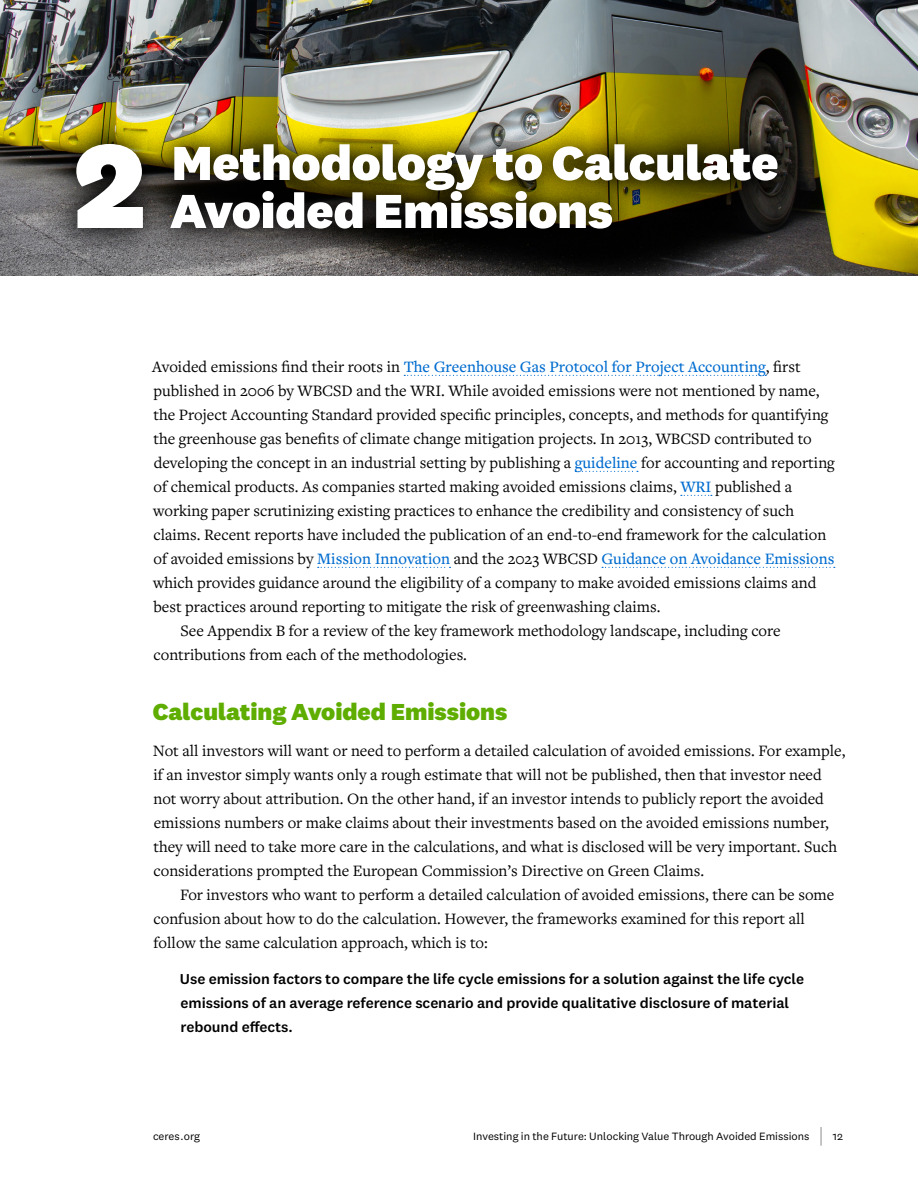
<style>
.page{position:relative;width:918px;height:1188px;background:#fff}
.page>*{position:absolute;margin:0;border:0;box-sizing:border-box;transform-origin:0 0}
.Head_A___Drop{font:800 123.6px "National 2";color:#fff}
.Head_A___Drop-2{font:800 49.5px/48px "National 2";letter-spacing:-.005em;color:#fff}
.Head_C{font:800 24px "National 2";color:#5ead00}
.Body___1st{font:16.5px/24px "Freight Text Pro";color:#000}
.Body{font:16.5px/24px "Freight Text Pro";color:#000}
.Numbered_List{font:500 14.85px/24px "National 2";letter-spacing:-.005em;color:#000}
.t1{font:semi-expanded 10.95px "National 2";color:#000}
.s1{font-weight:500;color:#006ccf}
.s2{font-size:22.05px}
</style>
<div class="page">
<img style="left:0;top:0;width:918px;height:276px">
<svg style="left:404px;top:375px;width:362px;height:1px"></svg>
<svg style="left:575px;top:471px;width:63px;height:1px"></svg>
<svg style="left:681px;top:495px;width:31px;height:1px"></svg>
<svg style="left:318px;top:567px;width:133px;height:1px"></svg>
<svg style="left:602px;top:567px;width:233px;height:1px"></svg>
<svg style="left:46px;top:113px;width:763px;height:146px;background:#4e481e"></svg>
<p class="Head_A___Drop" style="left:74px;top:108px;width:73px">2</p>
<p class="Head_A___Drop-2" style="left:170px;top:138px;width:610px">Methodology to Calculate<br>Avoided Emissions</p>
<p class="Body___1st" style="left:152px;top:354px;width:684px">Avoided emissions find their roots in <span class="s1">The Greenhouse Gas Protocol for Project Accounting</span>, first published in 2006 by WBCSD and the WRI. While avoided emissions were not mentioned by name, the Project Accounting Standard provided specific principles, concepts, and methods for quantifying the greenhouse gas benefits of climate change mitigation projects. In 2013, WBCSD contributed to developing the concept in an industrial setting by publishing a <span class="s1">guideline</span> for accounting and reporting of chemical products. As companies started making avoided emissions claims, <span class="s1">WRI</span> published a working paper scrutinizing existing practices to enhance the credibility and consistency of such claims. Recent reports have included the publication of an end-to-end framework for the calculation of avoided emissions by <span class="s1">Mission Innovation</span> and the 2023 WBCSD <span class="s1">Guidance on Avoidance Emissions </span>which provides guidance around the eligibility of a company to make avoided emissions claims and best practices around reporting to mitigate the risk of greenwashing claims.</p>
<p class="Body" style="left:154px;top:618px;width:629px;text-indent:27px">See Appendix B for a review of the key framework methodology landscape, including core contributions from each of the methodologies.</p>
<p class="Head_C" style="left:153px;top:697px;width:356px">Calculating Avoided Emissions</p>
<p class="Body___1st" style="left:153px;top:738px;width:694px">Not all investors will want or need to perform a detailed calculation of avoided emissions. For example, if an investor simply wants only a rough estimate that will not be published, then that investor need not worry about attribution. On the other hand, if an investor intends to publicly report the avoided emissions numbers or make claims about their investments based on the avoided emissions number, they will need to take more care in the calculations, and what is disclosed will be very important. Such considerations prompted the European Commission’s Directive on Green Claims.</p>
<p class="Body" style="left:153px;top:882px;width:682px;text-indent:27px">For investors who want to perform a detailed calculation of avoided emissions, there can be some confusion about how to do the calculation. However, the frameworks examined for this report all follow the same calculation approach, which is to:</p>
<p class="Numbered_List" style="left:180px;top:967px;width:626px">Use emission factors to compare the life cycle emissions for a solution against the life cycle emissions of an average reference scenario and provide qualitative disclosure of material rebound effects.</p>
<p class="t1" style="left:153px;top:1130px;width:49px">ceres.org</p>
<p class="t1" style="left:473px;top:1130px;width:371px">Investing in the Future: Unlocking Value Through Avoided Emissions <span class="s2">|</span> 12</p>
</div>
